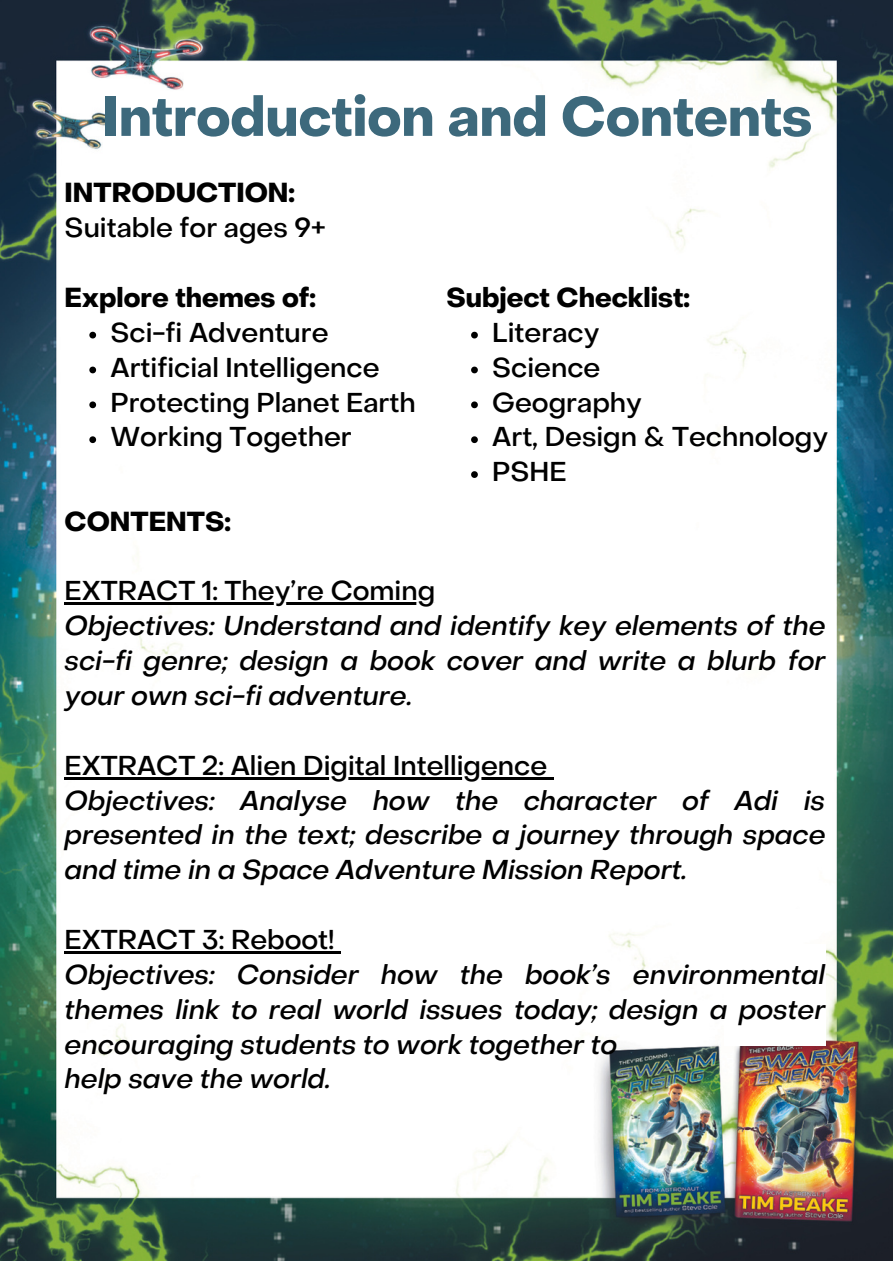
<style>
.page{position:relative;width:893px;height:1264px;background:#fff}
.page>*{position:absolute;margin:0;border:0;box-sizing:border-box;transform-origin:0 0}
.t1{font:700 54.75px "Object Sans";color:#3d697c}
.t2{font:italic 500 27px/34.8px "Object Sans";color:#000;text-align:justify}
.t3{font:500 27px/34.8px "Object Sans";color:#000}
.t4{font:700 27px "Object Sans";color:#000}
</style>
<div class="page">
<img style="left:0;top:0;width:892px;height:1260px">
<svg style="left:89px;top:332px;width:7px;height:6px"></svg>
<svg style="left:89px;top:366px;width:7px;height:7px"></svg>
<svg style="left:89px;top:401px;width:7px;height:7px"></svg>
<svg style="left:89px;top:436px;width:7px;height:7px"></svg>
<svg style="left:471px;top:332px;width:7px;height:6px"></svg>
<svg style="left:471px;top:366px;width:7px;height:7px"></svg>
<svg style="left:471px;top:401px;width:7px;height:7px"></svg>
<svg style="left:471px;top:436px;width:7px;height:7px"></svg>
<svg style="left:471px;top:471px;width:7px;height:7px"></svg>
<div style="left:724px;top:944px;width:101px;height:101px;background:#fff"></div>
<hr style="left:65px;top:602px;width:370px;height:3px;background:#000">
<hr style="left:65px;top:777px;width:482px;height:2px;background:#000">
<svg style="left:547px;top:777px;width:6px;height:2px"></svg>
<hr style="left:65px;top:951px;width:269px;height:2px;background:#000">
<svg style="left:334px;top:951px;width:7px;height:2px"></svg>
<h1 class="t1" style="left:102px;top:95px;width:711px">Introduction and Contents</h1>
<p class="t4" style="left:65px;top:181px;width:232px">INTRODUCTION:</p>
<p class="t3" style="left:65px;top:212px;width:262px">Suitable for ages 9+</p>
<p class="t4" style="left:65px;top:287px;width:253px">Explore themes of:</p>
<p class="t3" style="left:110px;top:317px;width:307px">Sci-fi Adventure<br>Artificial Intelligence<br>Protecting Planet Earth<br>Working Together</p>
<p class="t4" style="left:65px;top:510px;width:168px">CONTENTS:</p>
<p class="t4" style="left:446px;top:287px;width:245px">Subject Checklist:</p>
<p class="t3" style="left:492px;top:317px;width:337px">Literacy<br>Science<br>Geography<br>Art, Design &amp; Technology<br>PSHE</p>
<p class="t3" style="left:65px;top:576px;width:372px">EXTRACT 1: They’re Coming</p>
<p class="t2" style="left:65px;top:611px;width:762px">Objectives: Understand and identify key elements of the sci-fi genre; design a book cover and write a blurb for your own sci-fi adventure.</p>
<p class="t3" style="left:65px;top:750px;width:484px">EXTRACT 2: Alien Digital Intelligence</p>
<p class="t2" style="left:65px;top:785px;width:762px">Objectives: Analyse how the character of Adi is presented in the text; describe a journey through space and time in a Space Adventure Mission Report.</p>
<p class="t3" style="left:65px;top:924px;width:271px">EXTRACT 3: Reboot!</p>
<p class="t2" style="left:65px;top:959px;width:762px;text-align:left">Objectives: Consider how the book’s environmental themes link to real world issues today; design a poster encouraging students to work together to<br>help save the world.</p>
</div>
